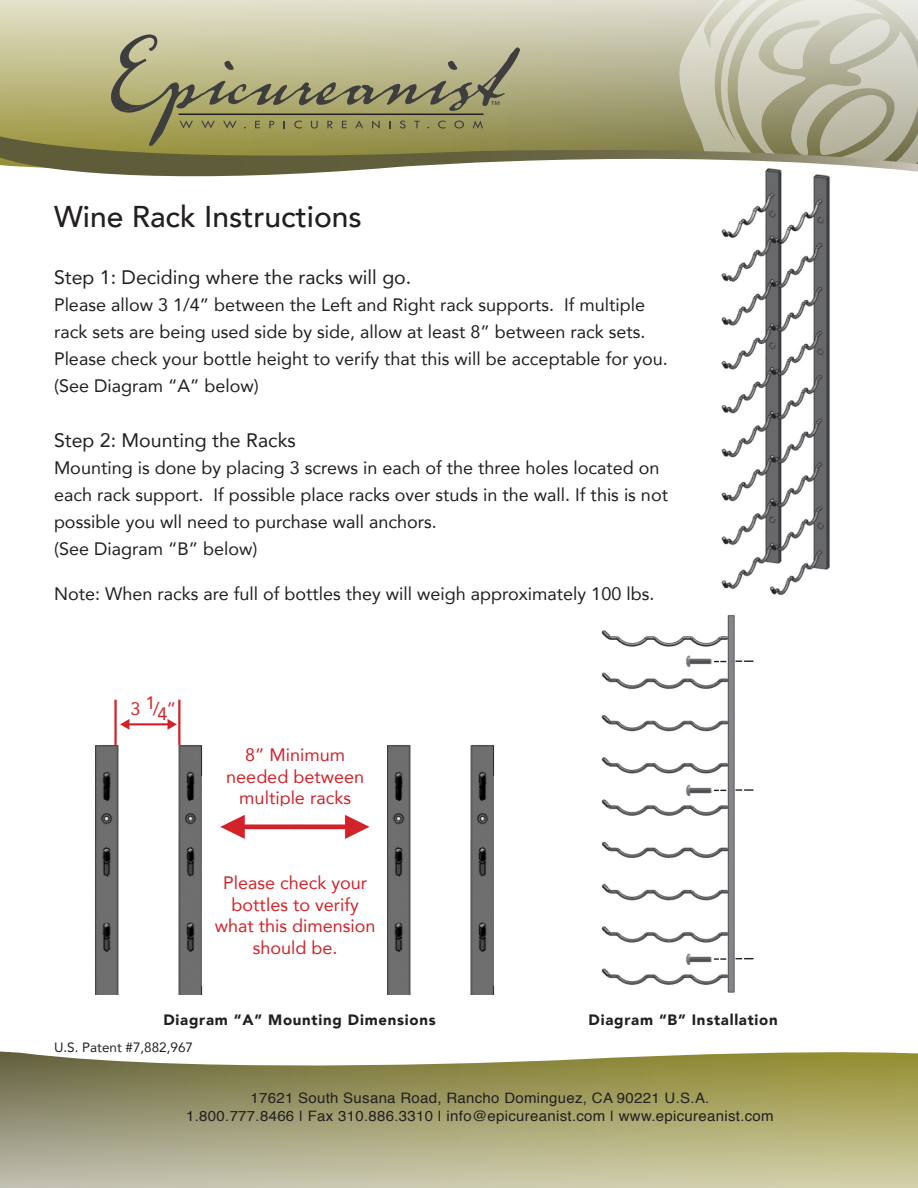
<style>
.page{position:relative;width:918px;height:1188px;background:#fff}
.page>*{position:absolute;margin:0;border:0;box-sizing:border-box;transform-origin:0 0}
.t1{font:500 30px "Avenir";color:#231f20}
.t2{font:19.5px "Avenir";color:#231f20}
.t3{font:18px/27px "Avenir";color:#231f20}
.t4{font:18px/21.6px "Avenir";color:#d1232a;text-align:center}
.t5{font:900 15px "Avenir";letter-spacing:.05em;color:#231f20}
.t6{font:14.4px/18px "Helvetica";letter-spacing:.02em;color:#231f20;text-align:center;scale:1.04 1}
.t7{font:13.5px "Avenir";color:#231f20}
.t8{font:condensed 5.85px "Myriad Pro";color:#3e3e3f;scale:1.61 1}
</style>
<div class="page">
<svg style="left:0;top:1051px;width:918px;height:137px;background:#adaa7e"></svg>
<svg style="left:0;top:0;width:679px;height:136px;background:#c4c29d"></svg>
<svg style="left:679px;top:0;width:239px;height:136px;background:#c6c5b2"></svg>
<svg style="left:0;top:136px;width:918px;height:41px"></svg>
<svg style="left:111px;top:34px;width:409px;height:112px;background:#a5a275"></svg>
<img style="left:714px;top:167px;width:124px;height:429px">
<img style="left:601px;top:614px;width:153px;height:379px">
<img style="left:95px;top:744px;width:108px;height:250px">
<img style="left:387px;top:745px;width:108px;height:249px">
<img style="left:121px;top:719px;width:56px;height:11px">
<hr style="left:114px;top:700px;width:3px;height:45px;background:#d1232a">
<hr style="left:178px;top:700px;width:2px;height:45px;background:#d1232a">
<img style="left:221px;top:815px;width:148px;height:24px">
<p class="t1" style="left:54px;top:190px;width:309px">Wine Rack Instructions</p>
<p class="t8" style="left:491px;top:100px;width:7px">TM</p>
<p class="t2" style="left:54px;top:261px;width:359px">Step 1: Deciding where the racks will go.</p>
<p class="t3" style="left:54px;top:290px;width:615px">Please allow 3 1/4” between the Left and Right rack supports. If multiple rack sets are being used side by side, allow at least 8” between rack sets.<br>Please check your bottle height to verify that this will be acceptable for you.</p>
<p class="t3" style="left:54px;top:371px;width:206px">(See Diagram “A” below)</p>
<p class="t2" style="left:54px;top:424px;width:243px">Step 2: Mounting the Racks</p>
<p class="t3" style="left:54px;top:453px;width:616px">Mounting is done by placing 3 screws in each of the three holes located on each rack support. If possible place racks over studs in the wall. If this is not possible you wll need to purchase wall anchors.</p>
<p class="t3" style="left:54px;top:534px;width:205px">(See Diagram “B” below)</p>
<p class="t3" style="left:54px;top:579px;width:602px">Note: When racks are full of bottles they will weigh approximately 100 lbs.</p>
<p class="t4" style="left:130px;top:698px;width:47px">3 1/4”</p>
<p class="t4" style="left:226px;top:744px;width:139px">8” Minimum needed between multiple racks</p>
<p class="t4" style="left:215px;top:871px;width:162px">Please check your bottles to verify what this dimension should be.</p>
<p class="t5" style="left:164px;top:1007px;width:274px">Diagram “A” Mounting Dimensions</p>
<p class="t5" style="left:589px;top:1007px;width:191px">Diagram “B” Installation</p>
<p class="t7" style="left:54px;top:1036px;width:141px">U.S. Patent #7,882,967</p>
<p class="t6" style="left:186px;top:1089px;width:566px">17621 South Susana Road, Rancho Dominguez, CA 90221 U.S.A.<br>1.800.777.8466 | Fax 310.886.3310 | info@epicureanist.com | www.epicureanist.com</p>
</div>
